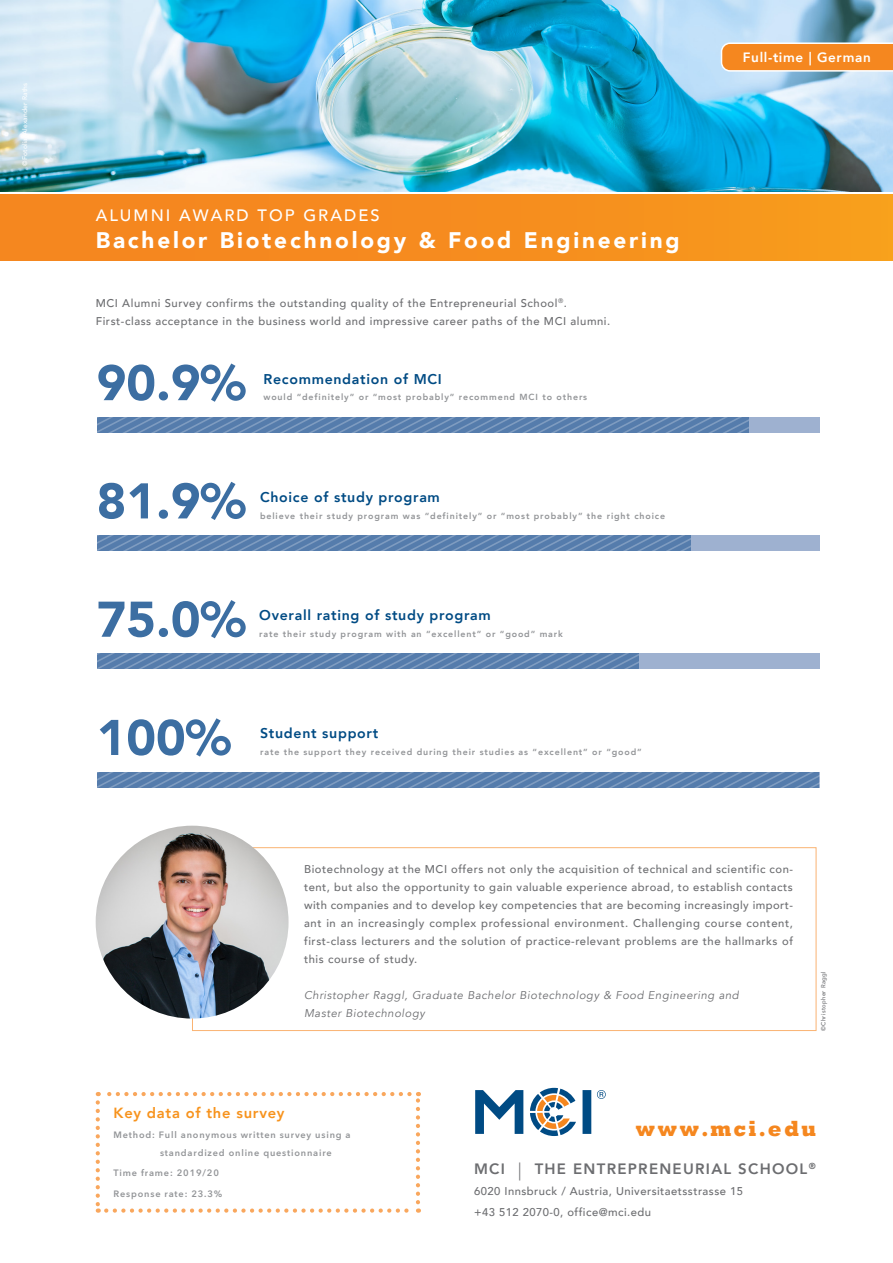
<style>
.page{position:relative;width:893px;height:1263px;background:#fff}
.page>*{position:absolute;margin:0;border:0;box-sizing:border-box;transform-origin:0 0}
.t1{font:900 49.5px "Avenir";color:#3c6ea2}
.t2{font:900 22.5px "Avenir";letter-spacing:.125em;color:#fff}
.t3{font:800 21px "Memphis";letter-spacing:.1em;color:#f5871f}
.t4{font:500 16.5px "Avenir";letter-spacing:.125em;color:#fff}
.t5{font:800 15px "Avenir";letter-spacing:.085em;color:#6c6d70}
.t6{font:800 14.7px "Avenir";letter-spacing:.05em;color:#f7931d}
.t7{font:800 14.1px "Avenir";letter-spacing:.05em;color:#004b84}
.t8{font:800 13.5px "Avenir";letter-spacing:.05em;color:#fff}
.t9{font:500 11.25px/18px "Avenir";letter-spacing:.05em;color:#6c6d70}
.t10{font:italic 11.25px/18px "Avenir";letter-spacing:.05em;color:#6c6d70}
.t11{font:600 9.15px/17.1px "Avenir Next LT Pro";letter-spacing:.09em;color:#939598}
.t12{font:800 8.85px "Avenir";letter-spacing:.1em;color:#939598}
.t13{font:500 6.75px "Avenir";letter-spacing:.025em;color:#fff}
.t14{font:500 6px "Avenir";letter-spacing:.05em;color:#6c6d70}
.s1{font-weight:300;font-size:18px}
</style>
<div class="page">
<img style="left:0;top:0;width:893px;height:191px">
<svg style="left:475px;top:1088px;width:131px;height:48px"></svg>
<div style="left:0;top:195px;width:893px;height:65px;background:linear-gradient(to right,#f58220,#f89b1c)"></div>
<div style="left:192px;top:847px;width:624px;height:184px;border:1px solid #fab372"></div>
<img style="left:96px;top:826px;width:193px;height:192px;border-radius:96px">
<svg style="left:96px;top:1102px;width:4px;height:111px"></svg>
<svg style="left:106px;top:1208px;width:313px;height:5px"></svg>
<svg style="left:416px;top:1092px;width:4px;height:110px"></svg>
<svg style="left:98px;top:1092px;width:312px;height:4px"></svg>
<svg style="left:721px;top:42px;width:172px;height:30px;background:#f3963d"></svg>
<div style="left:97px;top:417px;width:723px;height:16px;background:#9eb1d0"></div>
<svg style="left:97px;top:417px;width:651px;height:16px;background:#5f83b0"></svg>
<div style="left:97px;top:535px;width:723px;height:16px;background:#9eb1d0"></div>
<svg style="left:97px;top:535px;width:594px;height:16px;background:#5f83b0"></svg>
<div style="left:97px;top:654px;width:723px;height:15px;background:#9eb1d0"></div>
<svg style="left:97px;top:654px;width:542px;height:15px;background:#5f83b0"></svg>
<svg style="left:97px;top:772px;width:722px;height:15px;background:#5f83b0"></svg>
<p class="t13" style="left:19px;top:166px;width:85px;rotate:-90deg">©Fotolia/Alexander Raths</p>
<h3 class="t4" style="left:96px;top:201px;width:286px">ALUMNI AWARD TOP GRADES</h3>
<h2 class="t2" style="left:96px;top:221px;width:586px">Bachelor Biotechnology &amp; Food Engineering</h2>
<p class="t9" style="left:96px;top:293px;width:516px">MCI Alumni Survey confirms the outstanding quality of the Entrepreneurial School<sup>®</sup>.<br>First-class acceptance in the business world and impressive career paths of the MCI alumni.</p>
<h1 class="t1" style="left:97px;top:340px;width:151px">90.9%</h1>
<p class="t7" style="left:263px;top:368px;width:180px">Recommendation of MCI</p>
<p class="t12" style="left:263px;top:390px;width:325px">would “definitely” or “most probably” recommend MCI to others</p>
<h1 class="t1" style="left:97px;top:459px;width:151px">81.9%</h1>
<p class="t7" style="left:260px;top:486px;width:181px">Choice of study program</p>
<p class="t12" style="left:260px;top:509px;width:407px">believe their study program was “definitely” or “most probably” the right choice</p>
<h1 class="t1" style="left:97px;top:577px;width:151px">75.0%</h1>
<p class="t7" style="left:259px;top:604px;width:233px">Overall rating of study program</p>
<p class="t12" style="left:259px;top:627px;width:305px">rate their study program with an “excellent” or “good” mark</p>
<h1 class="t1" style="left:97px;top:695px;width:136px">100%</h1>
<p class="t7" style="left:260px;top:722px;width:120px">Student support</p>
<p class="t12" style="left:260px;top:745px;width:383px">rate the support they received during their studies as “excellent” or “good”</p>
<p class="t8" style="left:743px;top:46px;width:130px">Full-time | German</p>
<p class="t9" style="left:304px;top:859px;width:491px;text-align:justify">Biotechnology at the MCI offers not only the acquisition of technical and scientific con&shy;tent, but also the opportunity to gain valuable experience abroad, to establish contacts with companies and to develop key competencies that are becoming increasingly import&shy;ant in an increasingly complex professional environment. Challenging course content, first-class lecturers and the solution of practice-relevant problems are the hallmarks of this course of study.</p>
<p class="t10" style="left:304px;top:986px;width:436px">Christopher Raggl, Graduate Bachelor Biotechnology &amp; Food Engineering and<br>Master Biotechnology</p>
<p class="t14" style="left:818px;top:1031px;width:61px;rotate:-90deg">©Christopher Raggl</p>
<h3 class="t6" style="left:114px;top:1101px;width:172px">Key data of the survey</h3>
<p class="t11" style="left:160px;top:1127px;width:192px;text-indent:-46px">Method: Full anonymous written survey using a standardized online questionnaire</p>
<p class="t11" style="left:114px;top:1164px;width:107px">Time frame: 2019/20</p>
<p class="t11" style="left:114px;top:1185px;width:110px">Response rate: 23.3%</p>
<h3 class="t3" style="left:636px;top:1115px;width:182px">www.mci.edu</h3>
<h3 class="t5" style="left:474px;top:1157px;width:343px">MCI <span class="s1">|</span> THE ENTREPRENEURIAL SCHOOL<sup>®</sup></h3>
<p class="t9" style="left:474px;top:1180px;width:270px;line-height:21px">6020 Innsbruck / Austria, Universitaetsstrasse 15 +43 512 2070-0, office@mci.edu</p>
</div>
